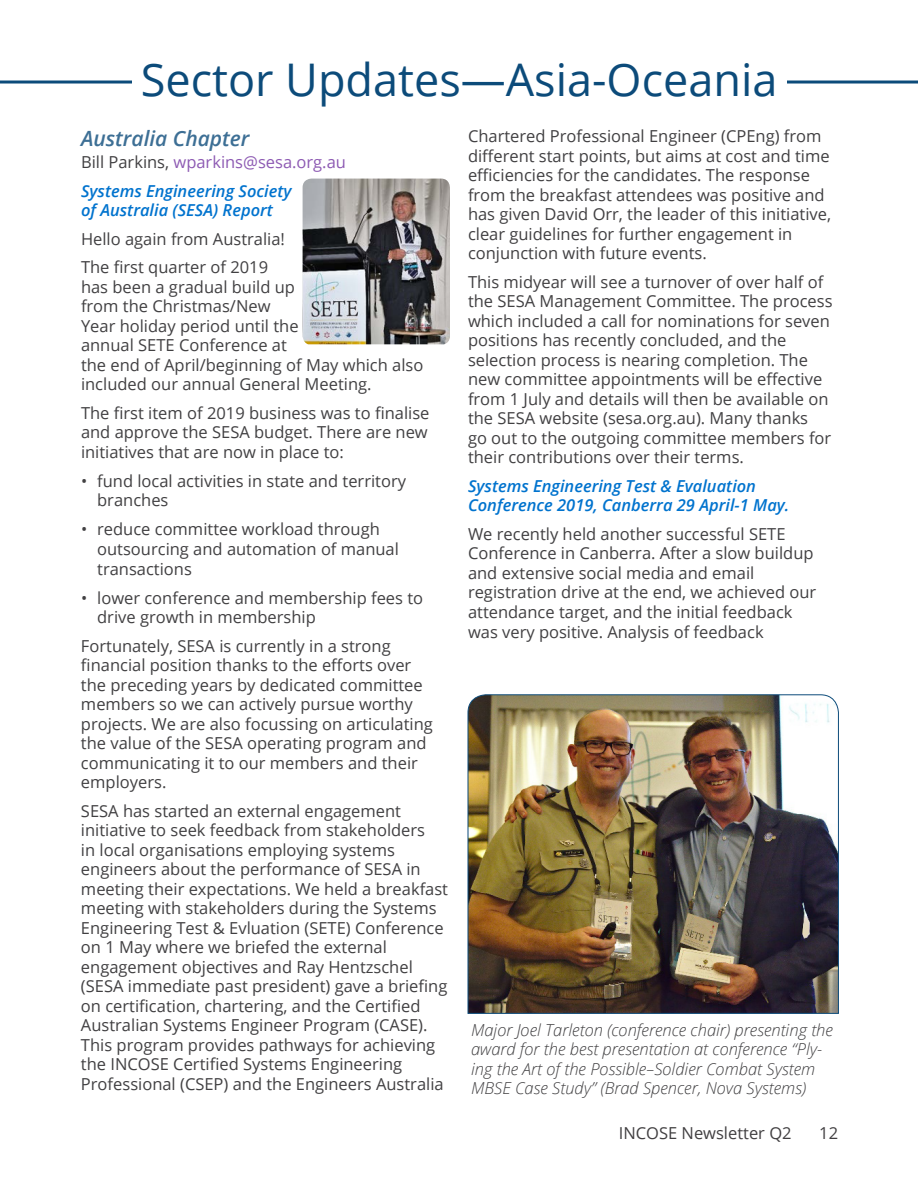
<style>
.page{position:relative;width:918px;height:1188px;background:#fff}
.page>*{position:absolute;margin:0;border:0;box-sizing:border-box;transform-origin:0 0}
.Page_Title{font:45px "Open Sans";color:#0c4b7a}
.Heading_1{font:italic 600 21px "Open Sans";color:#3d6f95}
.t1{font:16.5px/19.5px "Open Sans";color:#414042}
.t2{font:italic 300 16.5px/19.5px "Open Sans";color:#414042}
.t3{font:italic 600 16.5px/19.5px "Open Sans";color:#0073ce}
.t4{font:16.5px "Open Sans";color:#8d5ab3}
.t5{font:16.5px "Open Sans";color:#413f41}
.s1{color:#414042}
</style>
<div class="page">
<hr style="left:0;top:81px;width:918px;height:3px;background:#0c4b7a">
<div style="left:132px;top:48px;width:654px;height:63px;background:#fff"></div>
<img style="left:303px;top:179px;width:147px;height:165px">
<img style="left:467px;top:694px;width:372px;height:320px">
<p class="Page_Title" style="left:141px;top:49px;width:638px">Sector Updates—Asia-Oceania</p>
<p class="Heading_1" style="left:81px;top:124px;width:170px">Australia Chapter</p>
<p class="t4" style="left:81px;top:151px;width:267px"><span class="s1">Bill Parkins,</span> wparkins@sesa.org.au</p>
<p class="t3" style="left:81px;top:181px;width:212px">Systems Engineering Society of Australia (SESA) Report</p>
<p class="t1" style="left:81px;top:229px;width:206px">Hello again from Australia!</p>
<p class="t1" style="left:81px;top:257px;width:344px">The first quarter of 2019<br>has been a gradual build up<br>from the Christmas/New<br>Year holiday period until the<br>annual SETE Conference at<br>the end of April/beginning of May which also included our annual General Meeting.</p>
<p class="t1" style="left:81px;top:403px;width:350px;text-align:justify">The first item of 2019 business was to finalise and approve the SESA budget. There are new initiatives that are now in place to:</p>
<p class="t1" style="left:97px;top:470px;width:310px;text-indent:-16px">• fund local activities in state and territory branches</p>
<p class="t1" style="left:97px;top:519px;width:303px;text-indent:-16px">• reduce committee workload through outsourcing and automation of manual transactions</p>
<p class="t1" style="left:97px;top:587px;width:327px;text-indent:-16px">• lower conference and membership fees to drive growth in membership</p>
<p class="t1" style="left:81px;top:636px;width:353px">Fortunately, SESA is currently in a strong financial position thanks to the efforts over the preceding years by dedicated committee members so we can actively pursue worthy projects. We are also focussing on articulating the value of the SESA operating program and communicating it to our members and their employers.</p>
<p class="t1" style="left:81px;top:801px;width:369px">SESA has started an external engagement initiative to seek feedback from stakeholders<br>in local organisations employing systems engineers about the performance of SESA in meeting their expectations. We held a breakfast meeting with stakeholders during the Systems Engineering Test &amp; Evluation (SETE) Conference on 1 May where we briefed the external engagement objectives and Ray Hentzschel (SESA immediate past president) gave a briefing on certification, chartering, and the Certified Australian Systems Engineer Program (CASE).<br>This program provides pathways for achieving the INCOSE Certified Systems Engineering Professional (CSEP) and the Engineers Australia</p>
<p class="t1" style="left:468px;top:126px;width:365px">Chartered Professional Engineer (CPEng) from different start points, but aims at cost and time efficiencies for the candidates. The response from the breakfast attendees was positive and has given David Orr, the leader of this initiative, clear guidelines for further engagement in conjunction with future events.</p>
<p class="t1" style="left:468px;top:272px;width:366px">This midyear will see a turnover of over half of the SESA Management Committee. The process which included a call for nominations for seven positions has recently concluded, and the selection process is nearing completion. The new committee appointments will be effective from 1 July and details will then be available on the SESA website (sesa.org.au). Many thanks<br>go out to the outgoing committee members for their contributions over their terms.</p>
<p class="t3" style="left:468px;top:476px;width:323px">Systems Engineering Test &amp; Evaluation<br>Conference 2019, Canberra 29 April-1 May.</p>
<p class="t1" style="left:468px;top:524px;width:350px">We recently held another successful SETE Conference in Canberra. After a slow buildup and extensive social media and email registration drive at the end, we achieved our attendance target, and the initial feedback was very positive. Analysis of feedback</p>
<p class="t2" style="left:471px;top:1019px;width:364px">Major Joel Tarleton (conference chair) presenting the award for the best presentation at conference “Ply&shy;ing the Art of the Possible–Soldier Combat System MBSE Case Study” (Brad Spencer, Nova Systems)</p>
<p class="t5" style="left:619px;top:1122px;width:174px">INCOSE Newsletter Q2</p>
<p class="t5" style="left:819px;top:1122px;width:20px">12</p>
</div>
